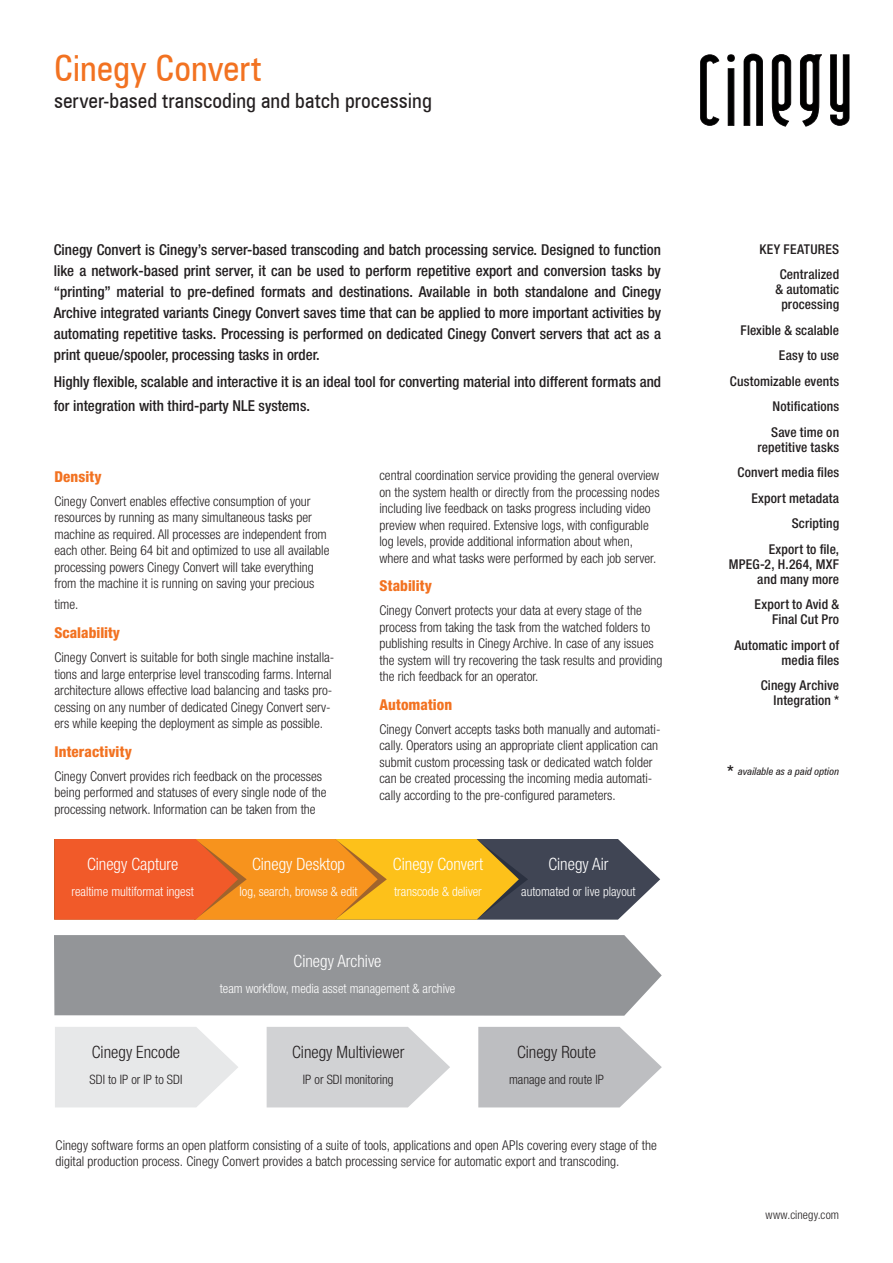
<style>
.page{position:relative;width:893px;height:1263px;background:#fff}
.page>*{position:absolute;margin:0;border:0;box-sizing:border-box;transform-origin:0 0}
.t1{font:105px "Andover";letter-spacing:-.02em;color:#000}
.t2{font:condensed 36px "Zurich BT";letter-spacing:-.005em;color:#f27221}
.t3{font:condensed 21px "Zurich BT";color:#231f20}
.t4{font:300 condensed 16.95px "Helvetica Neue";color:#fff}
.t5{font:300 condensed 16.95px "Helvetica Neue";color:#231f20}
.t6{font:500 condensed 15px/21px "Helvetica Neue";color:#231f20;text-align:justify}
.t7{font:800 condensed 15px "Helvetica Neue";letter-spacing:.005em;color:#f27221}
.t8{font:300 condensed 13.5px/16.5px "Helvetica Neue";color:#231f20}
.List_-_features_Bloc{font:500 condensed 13.5px/15px "Helvetica Neue";letter-spacing:.01em;color:#231f20;text-align:right}
.t9{font:300 condensed 12.9px "Helvetica Neue";color:#fff}
.t10{font:300 condensed 12.9px "Helvetica Neue";color:#231f20}
.t11{font:300 condensed 12px "Helvetica Neue";letter-spacing:.01em;color:#231f20}
.List_-_features_Bloc-2{font:italic condensed 10.5px "Zurich BT";color:#231f20}
.s1{font-family:"Helvetica Neue";font-weight:500;font-style:normal;font-size:18px}
</style>
<div class="page">
<svg style="left:700px;top:54px;width:20px;height:72px"></svg>
<svg style="left:727px;top:54px;width:8px;height:72px"></svg>
<svg style="left:743px;top:53px;width:20px;height:73px"></svg>
<svg style="left:771px;top:54px;width:20px;height:73px"></svg>
<svg style="left:800px;top:54px;width:22px;height:73px"></svg>
<svg style="left:830px;top:54px;width:20px;height:72px"></svg>
<div style="left:54px;top:935px;width:608px;height:81px;background:#939598"></div>
<svg style="left:55px;top:1027px;width:183px;height:80px;background:#e9eaeb"></svg>
<svg style="left:267px;top:1027px;width:183px;height:80px;background:#d5d6d8"></svg>
<svg style="left:478px;top:1027px;width:184px;height:80px;background:#c4c5c8"></svg>
<svg style="left:54px;top:839px;width:606px;height:81px;background:#ca7e33"></svg>
<p class="t2" style="left:54px;top:47px;width:209px">Cinegy Convert</p>
<p class="t3" style="left:54px;top:88px;width:379px">server-based transcoding and batch processing</p>
<h1 class="t1" style="left:700px;top:28px;width:162px">CINEGY</h1>
<p class="t6" style="left:54px;top:239px;width:609px">Cinegy Convert is Cinegy’s server-based transcoding and batch processing service. Designed to function like a network-based print server, it can be used to perform repetitive export and conversion tasks by “printing” material to pre-defined formats and destinations. Available in both standalone and Cinegy Archive integrated variants Cinegy Convert saves time that can be applied to more important activities by automating repetitive tasks. Processing is performed on dedicated Cinegy Convert servers that act as a print queue/spooler, processing tasks in order.</p>
<p class="t6" style="left:54px;top:370px;width:609px;line-height:24px">Highly flexible, scalable and interactive it is an ideal tool for converting material into different formats and for integration with third-party NLE systems.</p>
<p class="t7" style="left:54px;top:467px;width:49px">Density</p>
<p class="t8" style="left:54px;top:492px;width:277px">Cinegy Convert enables effective consumption of your resources by running as many simultaneous tasks per machine as required. All processes are independent from each other. Being 64 bit and optimized to use all available processing powers Cinegy Convert will take everything from the machine it is running on saving your precious</p>
<p class="t8" style="left:54px;top:596px;width:25px">time.</p>
<p class="t7" style="left:54px;top:624px;width:67px">Scalability</p>
<p class="t8" style="left:54px;top:649px;width:281px">Cinegy Convert is suitable for both single machine installa&shy;tions and large enterprise level transcoding farms. Internal architecture allows effective load balancing and tasks pro&shy;cessing on any number of dedicated Cinegy Convert serv&shy;ers while keeping the deployment as simple as possible.</p>
<p class="t7" style="left:54px;top:742px;width:79px">Interactivity</p>
<p class="t8" style="left:54px;top:768px;width:274px">Cinegy Convert provides rich feedback on the processes being performed and statuses of every single node of the processing network. Information can be taken from the</p>
<p class="t4" style="left:87px;top:854px;width:93px">Cinegy Capture</p>
<p class="t9" style="left:72px;top:884px;width:124px">realtime multiformat ingest</p>
<p class="t4" style="left:252px;top:854px;width:94px">Cinegy Desktop</p>
<p class="t9" style="left:240px;top:884px;width:120px">log, search, browse &amp; edit</p>
<p class="t8" style="left:379px;top:467px;width:282px">central coordination service providing the general overview on the system health or directly from the processing nodes including live feedback on tasks progress including video preview when required. Extensive logs, with configurable log levels, provide additional information about when, where and what tasks were performed by each job server.</p>
<p class="t7" style="left:379px;top:577px;width:54px">Stability</p>
<p class="t8" style="left:379px;top:602px;width:284px">Cinegy Convert protects your data at every stage of the process from taking the task from the watched folders to publishing results in Cinegy Archive. In case of any issues the system will try recovering the task results and providing the rich feedback for an operator.</p>
<p class="t7" style="left:379px;top:695px;width:74px">Automation</p>
<p class="t8" style="left:379px;top:721px;width:282px">Cinegy Convert accepts tasks both manually and automati&shy;cally. Operators using an appropriate client application can submit custom processing task or dedicated watch folder can be created processing the incoming media automati&shy;cally according to the pre-configured parameters.</p>
<p class="t4" style="left:393px;top:854px;width:92px">Cinegy Convert</p>
<p class="t9" style="left:394px;top:884px;width:89px">transcode &amp; deliver</p>
<p class="t4" style="left:548px;top:854px;width:62px">Cinegy Air</p>
<p class="t9" style="left:521px;top:884px;width:116px">automated or live playout</p>
<p class="t5" style="left:92px;top:1042px;width:90px">Cinegy Encode</p>
<p class="t10" style="left:90px;top:1072px;width:94px">SDI to IP or IP to SDI</p>
<p class="t4" style="left:294px;top:952px;width:89px">Cinegy Archive</p>
<p class="t9" style="left:220px;top:981px;width:237px">team workflow, media asset management &amp; archive</p>
<p class="t5" style="left:292px;top:1042px;width:114px">Cinegy Multiviewer</p>
<p class="t10" style="left:303px;top:1072px;width:92px">IP or SDI monitoring</p>
<p class="t5" style="left:517px;top:1042px;width:80px">Cinegy Route</p>
<p class="t10" style="left:509px;top:1072px;width:96px">manage and route IP</p>
<p class="t8" style="left:56px;top:1136px;width:603px">Cinegy software forms an open platform consisting of a suite of tools, applications and open APIs covering every stage of the digital production process. Cinegy Convert provides a batch processing service for automatic export and transcoding.</p>
<p class="List_-_features_Bloc" style="left:759px;top:241px;width:81px">KEY FEATURES</p>
<p class="List_-_features_Bloc" style="left:775px;top:267px;width:65px;text-align:center">Centralized &amp; automatic processing</p>
<p class="List_-_features_Bloc" style="left:741px;top:322px;width:100px">Flexible &amp; scalable</p>
<p class="List_-_features_Bloc" style="left:779px;top:348px;width:62px">Easy to use</p>
<p class="List_-_features_Bloc" style="left:730px;top:373px;width:111px">Customizable events</p>
<p class="List_-_features_Bloc" style="left:773px;top:399px;width:68px">Notifications</p>
<p class="List_-_features_Bloc" style="left:757px;top:424px;width:83px">Save time on repetitive tasks</p>
<p class="List_-_features_Bloc" style="left:737px;top:465px;width:103px">Convert media files</p>
<p class="List_-_features_Bloc" style="left:751px;top:490px;width:89px">Export metadata</p>
<p class="List_-_features_Bloc" style="left:792px;top:516px;width:49px">Scripting</p>
<p class="List_-_features_Bloc" style="left:729px;top:541px;width:112px">Export to file,<br>MPEG-2, H.264, MXF and many more</p>
<p class="List_-_features_Bloc" style="left:755px;top:597px;width:86px">Export to Avid &amp;<br>Final Cut Pro</p>
<p class="List_-_features_Bloc" style="left:734px;top:637px;width:106px">Automatic import of media files</p>
<p class="List_-_features_Bloc" style="left:761px;top:678px;width:80px">Cinegy Archive<br>Integration *</p>
<p class="List_-_features_Bloc-2" style="left:727px;top:765px;width:113px"><span class="s1">*</span> available as a paid option</p>
<p class="t11" style="left:766px;top:1208px;width:75px">www.cinegy.com</p>
</div>
